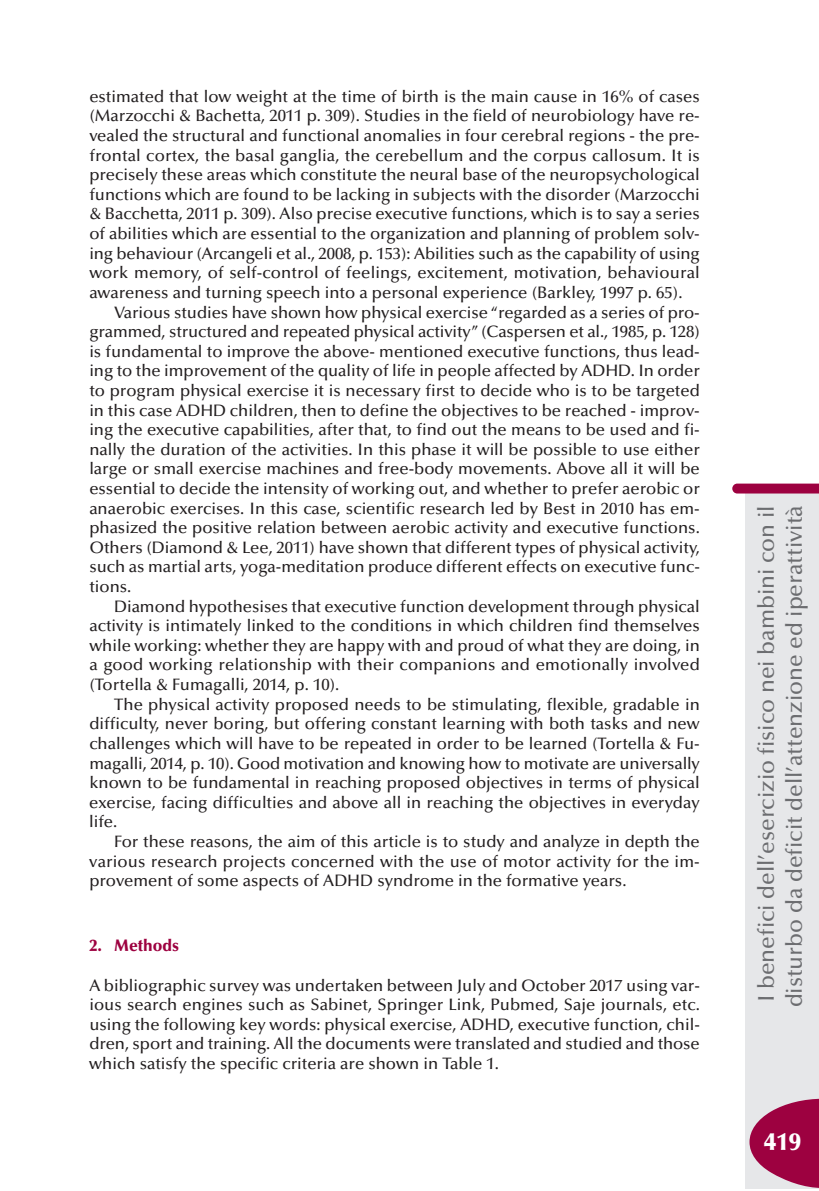
<style>
.page{position:relative;width:819px;height:1191px;background:#fff}
.page>*{position:absolute;margin:0;border:0;box-sizing:border-box;transform-origin:0 0}
.t1{font:900 24.5px "Optima";color:#fff}
.t2{font:500 22.75px/28px "Optima";color:#6c6d70}
.t3{font:500 16.62px/19.6px "Optima";color:#231f20;text-align:justify}
.t4{font:900 16.62px "Optima";color:#9d0140;scale:.95 1}
</style>
<div class="page">
<div style="left:745px;top:491px;width:74px;height:697px;background:#e6e7e9"></div>
<svg style="left:732px;top:483px;width:87px;height:10px"></svg>
<svg style="left:749px;top:1098px;width:70px;height:90px"></svg>
<p class="t3" style="left:89px;top:88px;width:612px">estimated that low weight at the time of birth is the main cause in 16% of cases (Marzocchi &amp; Bachetta, 2011 p. 309). Studies in the field of neurobiology have re&shy;vealed the structural and functional anomalies in four cerebral regions - the pre&shy;frontal cortex, the basal ganglia, the cerebellum and the corpus callosum. It is precisely these areas which constitute the neural base of the neuropsychological functions which are found to be lacking in subjects with the disorder (Marzocchi &amp; Bacchetta, 2011 p. 309). Also precise executive functions, which is to say a series of abilities which are essential to the organization and planning of problem solv&shy;ing behaviour (Arcangeli et al., 2008, p. 153): Abilities such as the capability of using work memory, of self-control of feelings, excitement, motivation, behavioural awareness and turning speech into a personal experience (Barkley, 1997 p. 65).</p>
<p class="t3" style="left:89px;top:304px;width:612px;text-indent:25px">Various studies have shown how physical exercise “regarded as a series of pro&shy;grammed, structured and repeated physical activity” (Caspersen et al., 1985, p. 128) is fundamental to improve the above- mentioned executive functions, thus lead&shy;ing to the improvement of the quality of life in people affected by ADHD. In order to program physical exercise it is necessary first to decide who is to be targeted in this case ADHD children, then to define the objectives to be reached - improv&shy;ing the executive capabilities, after that, to find out the means to be used and fi&shy;nally the duration of the activities. In this phase it will be possible to use either large or small exercise machines and free-body movements. Above all it will be essential to decide the intensity of working out, and whether to prefer aerobic or anaerobic exercises. In this case, scientific research led by Best in 2010 has em&shy;phasized the positive relation between aerobic activity and executive functions.<br>Others (Diamond &amp; Lee, 2011) have shown that different types of physical activity, such as martial arts, yoga-meditation produce different effects on executive func&shy;tions.</p>
<p class="t3" style="left:89px;top:598px;width:612px;text-indent:25px">Diamond hypothesises that executive function development through physical activity is intimately linked to the conditions in which children find themselves while working: whether they are happy with and proud of what they are doing, in a good working relationship with their companions and emotionally involved (Tortella &amp; Fumagalli, 2014, p. 10).</p>
<p class="t3" style="left:89px;top:696px;width:612px;text-indent:25px">The physical activity proposed needs to be stimulating, flexible, gradable in difficulty, never boring, but offering constant learning with both tasks and new challenges which will have to be repeated in order to be learned (Tortella &amp; Fu&shy;magalli, 2014, p. 10). Good motivation and knowing how to motivate are universally known to be fundamental in reaching proposed objectives in terms of physical exercise, facing difficulties and above all in reaching the objectives in everyday life.</p>
<p class="t3" style="left:89px;top:833px;width:612px;text-indent:25px">For these reasons, the aim of this article is to study and analyze in depth the various research projects concerned with the use of motor activity for the im&shy;provement of some aspects of ADHD syndrome in the formative years.</p>
<p class="t4" style="left:89px;top:938px;width:96px">2. Methods</p>
<p class="t3" style="left:89px;top:976px;width:612px">A bibliographic survey was undertaken between July and October 2017 using var&shy;ious search engines such as Sabinet, Springer Link, Pubmed, Saje journals, etc. using the following key words: physical exercise, ADHD, executive function, chil&shy;dren, sport and training. All the documents were translated and studied and those which satisfy the specific criteria are shown in Table 1.</p>
<h2 class="t2" style="left:754px;top:1007px;width:503px;rotate:-90deg">I benefici dell’esercizio fisico nei bambini con il disturbo da deficit dell’attenzione ed iperattività</h2>
<h1 class="t1" style="left:764px;top:1131px;width:38px">419</h1>
</div>
